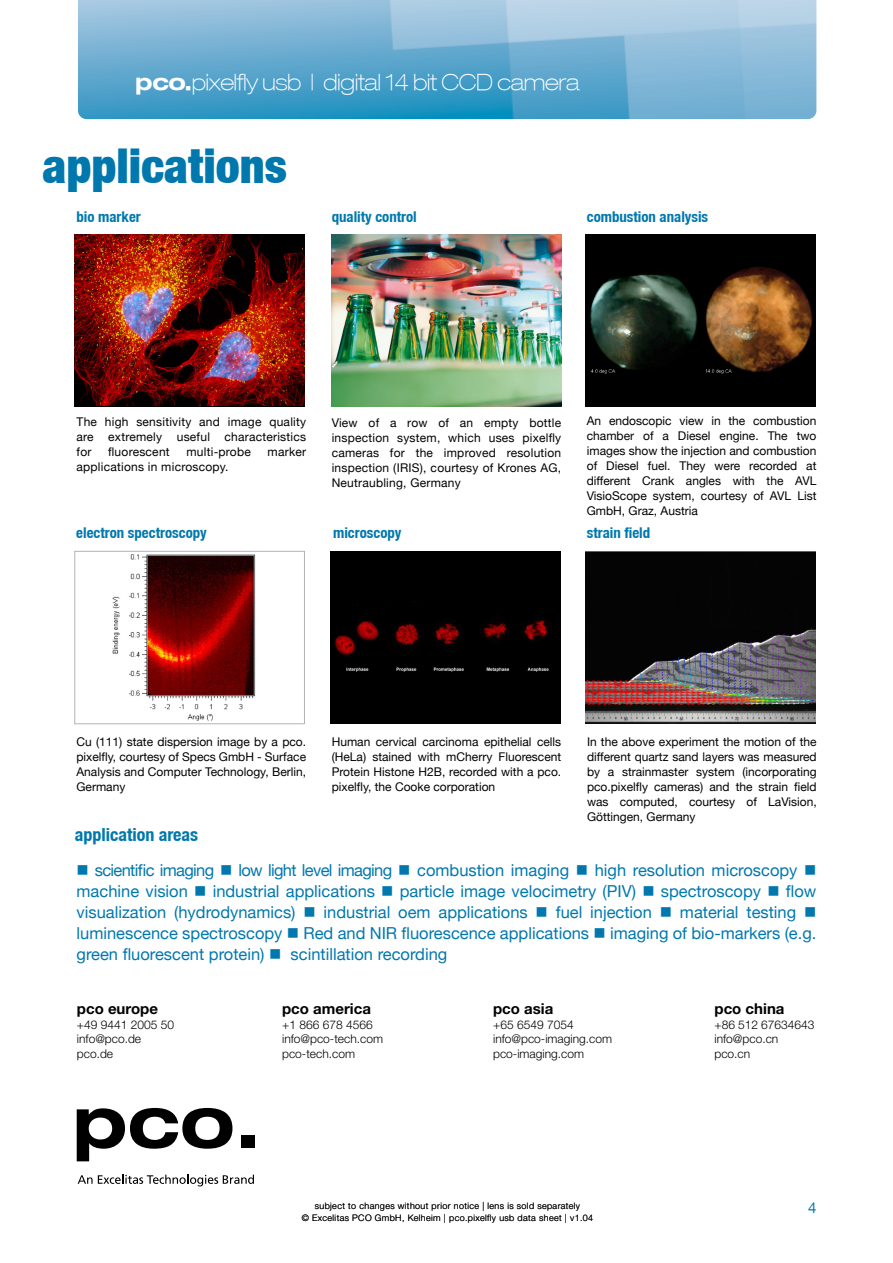
<style>
.page{position:relative;width:893px;height:1263px;background:#fff}
.page>*{position:absolute;margin:0;border:0;box-sizing:border-box;transform-origin:0 0}
.GS_grau{font:900 condensed 48px "Helvetica Neue";color:#0078ae}
.Titel{font:100 expanded 22.5px "Helvetica Neue";letter-spacing:-.02em;color:#fff}
.GS_schwarz{font:700 condensed 18px "Helvetica Neue";color:#0078ae}
.GS_schwarz-2{font:16.5px/21px "Helvetica Neue";color:#0078ae;text-align:justify}
.GS_schwarz-3{font:700 15px "Helvetica Neue LT Std";color:#000}
.t1{font:15px "Helvetica Neue";color:#0078ae}
.Zwischentitel{font:700 condensed 14.85px "Helvetica Neue";color:#0078ae}
.GS_schwarz-4{font:12px/15px "Helvetica Neue";color:#000;text-align:justify}
.GS_schwarz-5{font:300 12px "Helvetica Neue LT Std";color:#000}
.footnote_text{font:12px/15px "Helvetica Neue";color:#000;text-align:justify}
.GS_schwarz-6{font:12px "Helvetica Neue";letter-spacing:.02em;color:#000}
.t2{font:300 9px "Helvetica Neue LT Std";letter-spacing:.04em;color:#000}
.s1{font-weight:700}
</style>
<div class="page">
<img style="left:78px;top:0;width:738px;height:119px">
<img style="left:75px;top:234px;width:229px;height:173px">
<img style="left:332px;top:234px;width:229px;height:173px">
<img style="left:586px;top:234px;width:229px;height:173px">
<img style="left:112px;top:554px;width:144px;height:167px">
<div style="left:74px;top:551px;width:231px;height:173px;border:1px solid #b1b4b6"></div>
<div style="left:331px;top:551px;width:229px;height:173px;background:#000"></div>
<img style="left:586px;top:551px;width:229px;height:173px">
<svg style="left:77px;top:1108px;width:155px;height:53px"></svg>
<div style="left:241px;top:1135px;width:14px;height:12px;background:#000"></div>
<svg style="left:78px;top:1175px;width:176px;height:11px"></svg>
<p class="Titel" style="left:135px;top:69px;width:446px"><span class="s1">pco.</span>pixelfly usb | digital 14 bit CCD camera</p>
<p class="GS_grau" style="left:43px;top:136px;width:246px">applications</p>
<p class="Zwischentitel" style="left:77px;top:208px;width:66px">bio marker</p>
<p class="Zwischentitel" style="left:332px;top:208px;width:87px">quality control</p>
<p class="Zwischentitel" style="left:587px;top:208px;width:123px">combustion analysis</p>
<p class="GS_schwarz-4" style="left:77px;top:414px;width:231px">The high sensitivity and image quality are extremely useful characteristics for</p>
<p class="GS_schwarz-6" style="left:108px;top:445px;width:63px">fluorescent</p>
<p class="GS_schwarz-6" style="left:186px;top:445px;width:66px">multi-probe</p>
<p class="GS_schwarz-4" style="left:268px;top:444px;width:40px">marker</p>
<p class="GS_schwarz-6" style="left:77px;top:460px;width:154px">applications in microscopy.</p>
<p class="GS_schwarz-4" style="left:332px;top:415px;width:231px">View of a row of an empty bottle inspection system, which uses pixelfly cameras for the improved resolution inspection (IRIS), courtesy of Krones AG, Neutraubling, Germany</p>
<p class="GS_schwarz-4" style="left:587px;top:413px;width:231px">An endoscopic view in the combustion chamber of a Diesel engine. The two images show the injection and combustion of Diesel fuel. They were recorded at different Crank angles with the AVL VisioScope system, courtesy of AVL List GmbH, Graz, Austria</p>
<p class="Zwischentitel" style="left:76px;top:524px;width:132px">electron spectroscopy</p>
<p class="Zwischentitel" style="left:333px;top:524px;width:70px">microscopy</p>
<p class="Zwischentitel" style="left:587px;top:524px;width:65px">strain field</p>
<p class="footnote_text" style="left:77px;top:734px;width:231px">Cu (111) state dispersion image by a pco. pixelfly, courtesy of Specs GmbH - Surface Analysis and Computer Technology, Berlin, Germany</p>
<p class="GS_schwarz-4" style="left:587px;top:734px;width:231px">In the above experiment the motion of the different quartz sand layers was measured by a strainmaster system (incorporating pco.pixelfly cameras) and the strain field was computed, courtesy of LaVision, Göttingen, Germany</p>
<p class="GS_schwarz-4" style="left:332px;top:734px;width:231px">Human cervical carcinoma epithelial cells (HeLa) stained with mCherry Fluorescent Protein Histone H2B, recorded with a pco. pixelfly, the Cooke corporation</p>
<p class="GS_schwarz" style="left:75px;top:824px;width:125px">application areas</p>
<p class="GS_schwarz-2" style="left:77px;top:859px;width:741px">■ scientific imaging ■ low light level imaging ■ combustion imaging ■ high resolution microscopy ■ machine vision ■ industrial applications ■ particle image velocimetry (PIV) ■ spectroscopy ■ flow visualization (hydrodynamics) ■ industrial oem applications ■ fuel injection ■ material testing ■ luminescence spectroscopy ■ Red and NIR fluorescence applications ■ imaging of bio-markers (e.g. green fluorescent protein) ■ scintillation recording</p>
<p class="GS_schwarz-3" style="left:77px;top:1000px;width:83px">pco europe</p>
<p class="GS_schwarz-5" style="left:77px;top:1017px;width:99px">+49 9441 2005 50</p>
<p class="GS_schwarz-5" style="left:77px;top:1031px;width:66px">info@pco.de</p>
<p class="GS_schwarz-5" style="left:77px;top:1046px;width:38px">pco.de</p>
<p class="GS_schwarz-3" style="left:282px;top:1000px;width:90px">pco america</p>
<p class="GS_schwarz-5" style="left:282px;top:1017px;width:92px">+1 866 678 4566</p>
<p class="GS_schwarz-5" style="left:282px;top:1031px;width:102px">info@pco-tech.com</p>
<p class="GS_schwarz-5" style="left:282px;top:1046px;width:74px">pco-tech.com</p>
<p class="GS_schwarz-3" style="left:493px;top:1000px;width:62px">pco asia</p>
<p class="GS_schwarz-5" style="left:493px;top:1017px;width:82px">+65 6549 7054</p>
<p class="GS_schwarz-5" style="left:493px;top:1031px;width:120px">info@pco-imaging.com</p>
<p class="GS_schwarz-5" style="left:493px;top:1046px;width:92px">pco-imaging.com</p>
<p class="t2" style="left:315px;top:1200px;width:267px">subject to changes without prior notice | lens is sold separately</p>
<p class="t2" style="left:302px;top:1212px;width:293px">© Excelitas PCO GmbH, Kelheim | pco.pixelfly usb data sheet | v1.04</p>
<p class="GS_schwarz-3" style="left:714px;top:1000px;width:71px">pco china</p>
<p class="GS_schwarz-5" style="left:714px;top:1017px;width:102px">+86 512 67634643</p>
<p class="GS_schwarz-5" style="left:714px;top:1031px;width:65px">info@pco.cn</p>
<p class="GS_schwarz-5" style="left:714px;top:1046px;width:37px">pco.cn</p>
<p class="t1" style="left:808px;top:1199px;width:10px">4</p>
</div>
